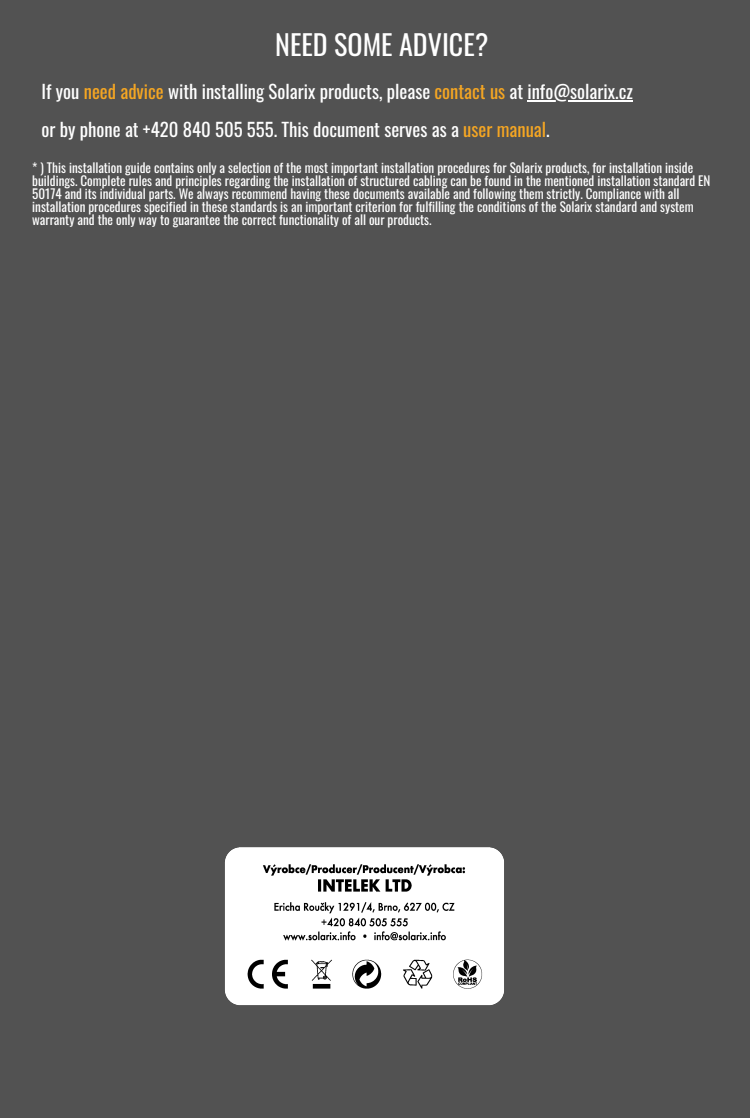
<style>
.page{position:relative;width:750px;height:1118px;background:#525252}
.page>*{position:absolute;margin:0;border:0;box-sizing:border-box;transform-origin:0 0}
.t1{font:28.12px "Oswald";color:#fff}
.t2{font:18.75px/37.5px "Oswald";color:#fff}
.t3{font:13.12px/13.1px "Oswald";color:#fff}
.s1{color:#f5a623}
</style>
<div class="page">
<img style="left:224px;top:847px;width:280px;height:159px">
<hr style="left:527px;top:100px;width:106px;height:2px;background:#fff">
<h1 class="t1" style="left:275px;top:22px;width:215px">NEED SOME ADVICE?</h1>
<h2 class="t2" style="left:42px;top:72px;width:593px">If you <span class="s1">need advice</span> with installing Solarix products, please <span class="s1">contact us</span> at info@solarix.cz or by phone at +420 840 505 555. This document serves as a <span class="s1">user manual</span>.</h2>
<p class="t3" style="left:32px;top:160px;width:680px">* ) This installation guide contains only a selection of the most important installation procedures for Solarix products, for installation inside buildings. Complete rules and principles regarding the installation of structured cabling can be found in the mentioned installation standard EN 50174 and its individual parts. We always recommend having these documents available and following them strictly. Compliance with all installation procedures specified in these standards is an important criterion for fulfilling the conditions of the Solarix standard and system warranty and the only way to guarantee the correct functionality of all our products.</p>
</div>
